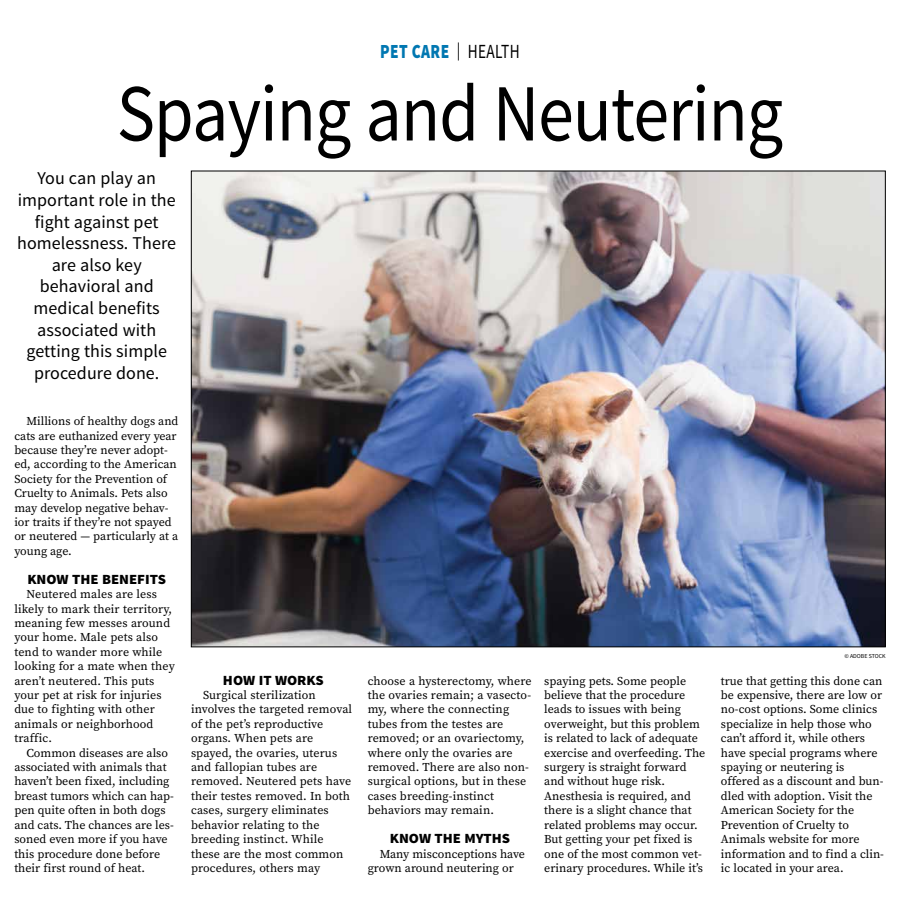
<style>
.page{position:relative;width:900px;height:908px;background:#fff}
.page>*{position:absolute;margin:0;border:0;box-sizing:border-box;transform-origin:0 0}
.t1{font:81px "Source Sans Pro";letter-spacing:-.015em;color:#000;scale:.89 1}
.t2{font:900 20px "Source Sans Pro";letter-spacing:.025em;color:#0077b1;scale:.77 1}
.t3{font:18px/21.6px "Source Sans Pro";letter-spacing:.005em;color:#000;text-align:center}
.t4{font:900 14px "Source Sans Pro";color:#000;scale:1.05 1}
.t5{font:12px/14.4px "Source Serif Pro";color:#000}
.t6{font:6px "Source Sans Pro";color:#000}
.s1{font-weight:400;font-size:18px;color:#000}
.s2{font-weight:400;color:#000}
</style>
<div class="page">
<img style="left:193px;top:173px;width:691px;height:472px">
<h2 class="t2" style="left:380px;top:39px;width:183px">PET CARE <span class="s1">|</span> <span class="s2">HEALTH</span></h2>
<h1 class="t1" style="left:117px;top:63px;width:750px">Spaying and Neutering</h1>
<h3 class="t3" style="left:17px;top:168px;width:160px">You can play an important role in the fight against pet homelessness. There are also key behavioral and medical benefits associated with getting this simple procedure done.</h3>
<p class="t5" style="left:14px;top:414px;width:166px;text-indent:12px">Millions of healthy dogs and cats are euthanized every year because they’re never adopt&shy;ed, according to the American<br>Society for the Prevention of<br>Cruelty to Animals. Pets also may develop negative behav&shy;ior traits if they’re not spayed or neutered — particularly at a young age.</p>
<p class="t4" style="left:27px;top:569px;width:134px">KNOW THE BENEFITS</p>
<p class="t5" style="left:14px;top:586px;width:162px;text-indent:12px">Neutered males are less likely to mark their territory, meaning few messes around your home. Male pets also tend to wander more while looking for a mate when they aren’t neutered. This puts your pet at risk for injuries due to fighting with other animals or neighborhood traffic.</p>
<p class="t5" style="left:14px;top:745px;width:161px;text-indent:12px">Common diseases are also associated with animals that haven’t been fixed, including breast tumors which can hap&shy;pen quite often in both dogs and cats. The chances are les&shy;soned even more if you have this procedure done before their first round of heat.</p>
<p class="t4" style="left:223px;top:670px;width:97px">HOW IT WORKS</p>
<p class="t5" style="left:191px;top:687px;width:163px;text-indent:12px">Surgical sterilization involves the targeted removal of the pet’s reproductive organs. When pets are spayed, the ovaries, uterus and fallopian tubes are removed. Neutered pets have their testes removed. In both cases, surgery eliminates behavior relating to the breeding instinct. While these are the most common procedures, others may</p>
<p class="t5" style="left:368px;top:673px;width:165px">choose a hysterectomy, where the ovaries remain; a vasecto&shy;my, where the connecting tubes from the testes are removed; or an ovariectomy, where only the ovaries are removed. There are also non&shy;surgical options, but in these cases breeding-instinct behaviors may remain.</p>
<p class="t4" style="left:390px;top:829px;width:116px">KNOW THE MYTHS</p>
<p class="t5" style="left:368px;top:846px;width:159px;text-indent:12px">Many misconceptions have grown around neutering or</p>
<p class="t6" style="left:844px;top:651px;width:43px">© ADOBE STOCK</p>
<p class="t5" style="left:544px;top:673px;width:163px">spaying pets. Some people believe that the procedure leads to issues with being overweight, but this problem is related to lack of adequate exercise and overfeeding. The surgery is straight forward and without huge risk.<br>Anesthesia is required, and there is a slight chance that related problems may occur.<br>But getting your pet fixed is one of the most common vet&shy;erinary procedures. While it’s</p>
<p class="t5" style="left:721px;top:673px;width:165px">true that getting this done can be expensive, there are low or no-cost options. Some clinics specialize in help those who can’t afford it, while others have special programs where spaying or neutering is offered as a discount and bun&shy;dled with adoption. Visit the<br>American Society for the<br>Prevention of Cruelty to<br>Animals website for more information and to find a clin&shy;ic located in your area.</p>
</div>
